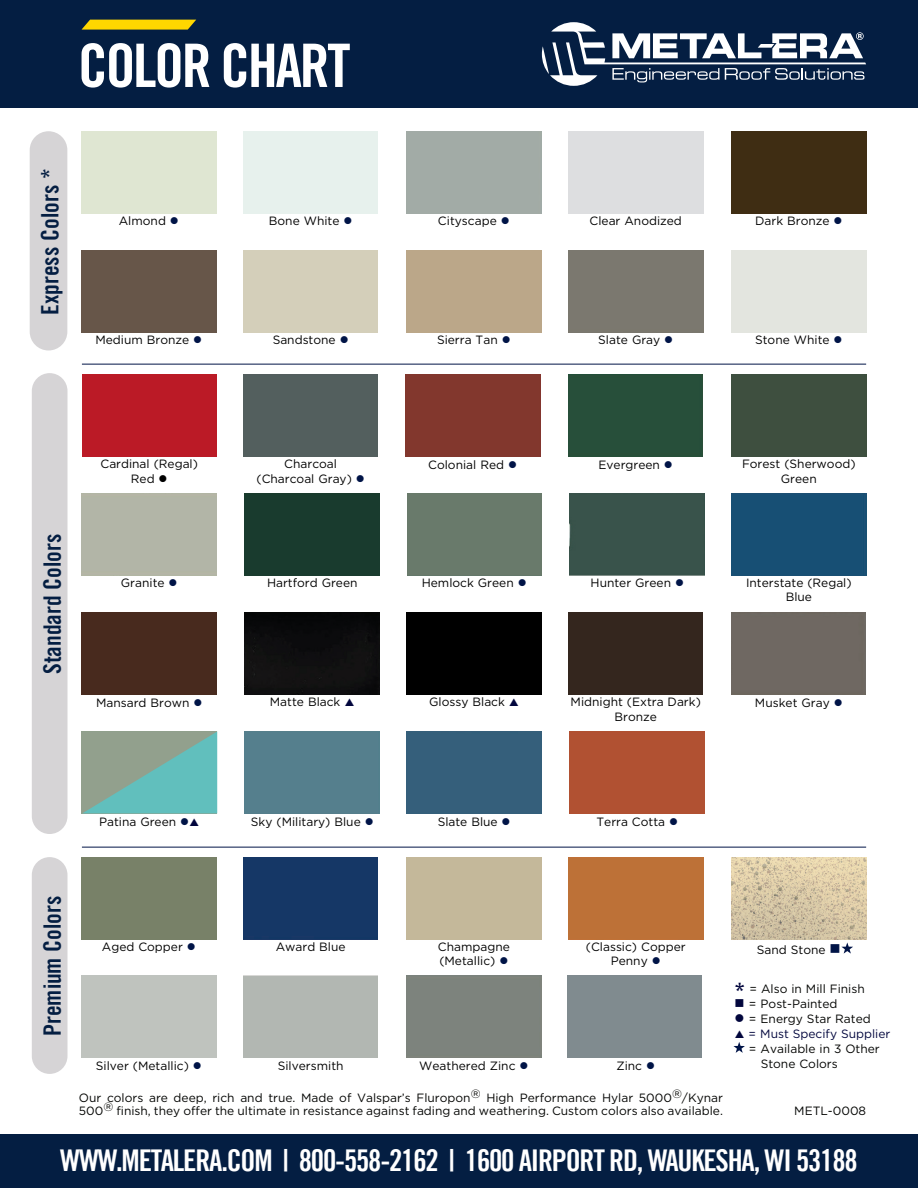
<style>
.page{position:relative;width:918px;height:1188px;background:#fff}
.page>*{position:absolute;margin:0;border:0;box-sizing:border-box;transform-origin:0 0}
.t1{font:30px "Trade Gothic LT Bold Cond Twenty";letter-spacing:-.04em;color:#fff}
.t2{font:24px "Trade Gothic LT Bold Cond Twenty";color:#041e42}
.t3{font:12px/14.4px "Gotham";color:#000;text-align:center}
.t4{font:12px/15px "Gotham";color:#040503}
.t5{font:12px "Gotham";color:#02063d}
.s1{color:#001447}
.s2{font-family:"Trade Gothic LT Bold Cond Twenty";font-size:24px;color:#02063d}
.s3{color:#02063d}
</style>
<div class="page">
<hr style="left:82px;top:364px;width:784px;height:1px;background:#001447">
<div style="left:32px;top:373px;width:35px;height:461px;background:#d6d4d6;border-radius:18px"></div>
<div style="left:32px;top:857px;width:35px;height:217px;background:#d6d4d6;border-radius:18px"></div>
<div style="left:30px;top:131px;width:37px;height:219px;background:#d6d4d6;border-radius:19px"></div>
<div style="left:0;top:0;width:918px;height:108px;background:#041e42"></div>
<svg style="left:542px;top:22px;width:324px;height:64px"></svg>
<svg style="left:82px;top:20px;width:114px;height:10px"></svg>
<svg style="left:82px;top:43px;width:268px;height:45px"></svg>
<div style="left:0;top:1134px;width:918px;height:54px;background:#041e42"></div>
<hr style="left:82px;top:847px;width:784px;height:1px;background:#001447">
<div style="left:732px;top:131px;width:134px;height:82px;background:#3f2d13"></div>
<div style="left:82px;top:250px;width:134px;height:82px;background:#675649"></div>
<svg style="left:841px;top:943px;width:12px;height:11px"></svg>
<div style="left:82px;top:857px;width:134px;height:82px;background:#788168"></div>
<div style="left:243px;top:857px;width:135px;height:82px;background:#153766"></div>
<div style="left:568px;top:857px;width:135px;height:82px;background:#bd7137"></div>
<img style="left:732px;top:857px;width:134px;height:82px">
<div style="left:243px;top:374px;width:135px;height:82px;background:#535f5e"></div>
<div style="left:406px;top:374px;width:134px;height:82px;background:#82372d"></div>
<div style="left:568px;top:374px;width:135px;height:82px;background:#274f3a"></div>
<div style="left:732px;top:374px;width:134px;height:82px;background:#3e4f3f"></div>
<div style="left:245px;top:493px;width:135px;height:82px;background:#193b2e"></div>
<div style="left:570px;top:493px;width:135px;height:82px;background:#39534b"></div>
<div style="left:407px;top:493px;width:135px;height:82px;background:#697a6b"></div>
<div style="left:732px;top:493px;width:134px;height:82px;background:#174f74"></div>
<div style="left:82px;top:613px;width:135px;height:82px;background:#482a1e"></div>
<img style="left:245px;top:613px;width:134px;height:82px">
<div style="left:568px;top:613px;width:135px;height:82px;background:#34261e"></div>
<div style="left:731px;top:613px;width:135px;height:82px;background:#6f6862"></div>
<div style="left:245px;top:731px;width:134px;height:82px;background:#557f8d"></div>
<div style="left:407px;top:731px;width:134px;height:82px;background:#355f7b"></div>
<div style="left:570px;top:731px;width:134px;height:82px;background:#b15132"></div>
<div style="left:82px;top:374px;width:135px;height:82px;background:#bb1a26"></div>
<div style="left:407px;top:613px;width:135px;height:81px;background:#000"></div>
<svg style="left:734px;top:1042px;width:11px;height:11px"></svg>
<svg style="left:82px;top:731px;width:135px;height:83px;background:#79afa4"></svg>
<p class="t2" style="left:35px;top:315px;width:148px;rotate:-90deg">Express Colors *</p>
<p class="t3" style="left:119px;top:214px;width:62px">Almond <span class="s1">●</span></p>
<p class="t3" style="left:269px;top:214px;width:85px">Bone White <span class="s1">●</span></p>
<p class="t3" style="left:438px;top:214px;width:73px">Cityscape <span class="s1">●</span></p>
<p class="t3" style="left:590px;top:213px;width:94px">Clear Anodized</p>
<p class="t3" style="left:755px;top:214px;width:89px">Dark Bronze <span class="s1">●</span></p>
<p class="t3" style="left:95px;top:333px;width:108px">Medium Bronze <span class="s1">●</span></p>
<p class="t3" style="left:273px;top:333px;width:77px">Sandstone <span class="s1">●</span></p>
<p class="t3" style="left:437px;top:333px;width:75px">Sierra Tan <span class="s1">●</span></p>
<p class="t3" style="left:598px;top:333px;width:76px">Slate Gray <span class="s1">●</span></p>
<p class="t3" style="left:755px;top:333px;width:89px">Stone White <span class="s1">●</span></p>
<p class="t2" style="left:38px;top:674px;width:142px;rotate:-90deg">Standard Colors</p>
<p class="t3" style="left:100px;top:456px;width:99px">Cardinal (Regal)</p>
<p class="t3" style="left:131px;top:471px;width:38px">Red ●</p>
<p class="t3" style="left:284px;top:456px;width:54px">Charcoal</p>
<p class="t3" style="left:428px;top:457px;width:90px">Colonial Red <span class="s1">●</span></p>
<p class="t3" style="left:598px;top:457px;width:76px">Evergreen <span class="s1">●</span></p>
<p class="t3" style="left:257px;top:471px;width:110px">(Charcoal Gray) <span class="s1">●</span></p>
<p class="t3" style="left:742px;top:456px;width:115px">Forest (Sherwood)<br>Green</p>
<p class="t3" style="left:121px;top:576px;width:58px">Granite <span class="s1">●</span></p>
<p class="t3" style="left:267px;top:575px;width:92px">Hartford Green</p>
<p class="t3" style="left:422px;top:576px;width:106px">Hemlock Green <span class="s1">●</span></p>
<p class="t3" style="left:591px;top:576px;width:95px">Hunter Green <span class="s1">●</span></p>
<p class="t3" style="left:746px;top:575px;width:107px">Interstate (Regal)<br>Blue</p>
<p class="t3" style="left:96px;top:695px;width:108px">Mansard Brown <span class="s1">●</span></p>
<p class="t3" style="left:270px;top:695px;width:72px">Matte Black</p>
<p class="t3" style="left:571px;top:695px;width:132px">Midnight (Extra Dark)</p>
<p class="t3" style="left:755px;top:695px;width:89px">Musket Gray <span class="s1">●</span></p>
<p class="t3" style="left:615px;top:709px;width:44px">Bronze</p>
<p class="t3" style="left:429px;top:695px;width:77px">Glossy Black</p>
<p class="t3" style="left:99px;top:814px;width:92px">Patina Green <span class="s1">●</span></p>
<p class="t3" style="left:251px;top:814px;width:124px">Sky (Military) Blue <span class="s1">●</span></p>
<p class="t3" style="left:438px;top:814px;width:74px">Slate Blue <span class="s1">●</span></p>
<p class="t3" style="left:596px;top:814px;width:83px">Terra Cotta <span class="s1">●</span></p>
<p class="t2" style="left:38px;top:1036px;width:142px;rotate:-90deg">Premium Colors</p>
<p class="t3" style="left:102px;top:940px;width:95px">Aged Copper <span class="s1">●</span></p>
<p class="t3" style="left:276px;top:939px;width:71px">Award Blue</p>
<p class="t3" style="left:586px;top:939px;width:101px">(Classic) Copper</p>
<p class="t3" style="left:757px;top:942px;width:85px">Sand Stone <span class="s1">■</span></p>
<p class="t3" style="left:611px;top:954px;width:51px">Penny <span class="s1">●</span></p>
<p class="t3" style="left:438px;top:939px;width:73px">Champagne</p>
<p class="t3" style="left:439px;top:954px;width:70px">(Metallic) <span class="s1">●</span></p>
<p class="t3" style="left:96px;top:1058px;width:107px">Silver (Metallic) <span class="s1">●</span></p>
<p class="t3" style="left:278px;top:1058px;width:67px">Silversmith</p>
<p class="t3" style="left:419px;top:1058px;width:111px">Weathered Zinc <span class="s1">●</span></p>
<p class="t3" style="left:616px;top:1058px;width:40px">Zinc <span class="s1">●</span></p>
<p class="t4" style="left:79px;top:1090px;width:646px;line-height:13.5px">Our colors are deep, rich and true. Made of Valspar’s Fluropon® High Performance Hylar 5000®/Kynar<br>500® finish, they offer the ultimate in resistance against fading and weathering. Custom colors also available.</p>
<p class="t4" style="left:734px;top:981px;width:132px"><span class="s2">*</span> = Also in Mill Finish</p>
<p class="t4" style="left:734px;top:996px;width:105px"><span class="s3">■</span> = Post-Painted</p>
<p class="t4" style="left:734px;top:1011px;width:138px"><span class="s3">●</span> = Energy Star Rated</p>
<p class="t5" style="left:749px;top:1027px;width:143px">= Must Specify Supplier</p>
<p class="t4" style="left:761px;top:1041px;width:121px;text-indent:-12px">= Available in 3 Other<br>Stone Colors</p>
<p class="t4" style="left:794px;top:1103px;width:73px">METL-0008</p>
<p class="t1" style="left:60px;top:1143px;width:799px">WWW.METALERA.COM | 800-558-2162 | 1600 AIRPORT RD, WAUKESHA, WI 53188</p>
</div>
